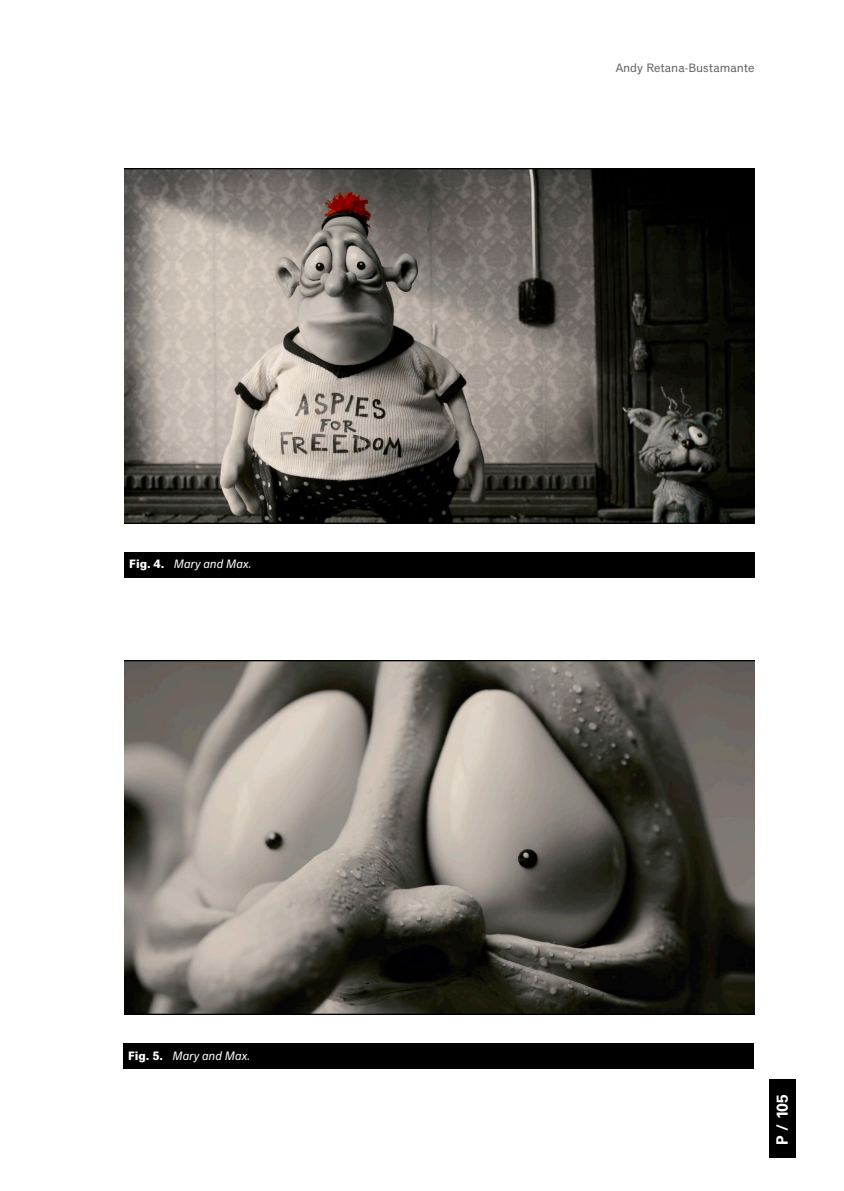
<style>
.page{position:relative;width:844px;height:1191px;background:#fff}
.page>*{position:absolute;margin:0;border:0;box-sizing:border-box;transform-origin:0 0}
.t1{font:700 15.75px "Univers LT Std";color:#fff}
.t2{font:italic 12.25px "Classic Grotesque Pro";color:#fff}
.t3{font:12.25px "Classic Grotesque Pro";color:#636366}
.s1{font-weight:700;font-style:normal}
</style>
<div class="page">
<div style="left:768px;top:1079px;width:27px;height:78px;background:#000"></div>
<img style="left:124px;top:169px;width:630px;height:354px">
<img style="left:124px;top:660px;width:630px;height:354px">
<div style="left:124px;top:551px;width:630px;height:26px;background:#000"></div>
<div style="left:123px;top:1043px;width:630px;height:25px;background:#000"></div>
<p class="t2" style="left:129px;top:557px;width:124px"><span class="s1">Fig. 4.</span> Mary and Max.</p>
<p class="t2" style="left:128px;top:1048px;width:124px"><span class="s1">Fig. 5.</span> Mary and Max.</p>
<p class="t3" style="left:615px;top:61px;width:140px">Andy Retana-Bustamante</p>
<p class="t1" style="left:772px;top:1144px;width:52px;rotate:-90deg">P / 105</p>
</div>
